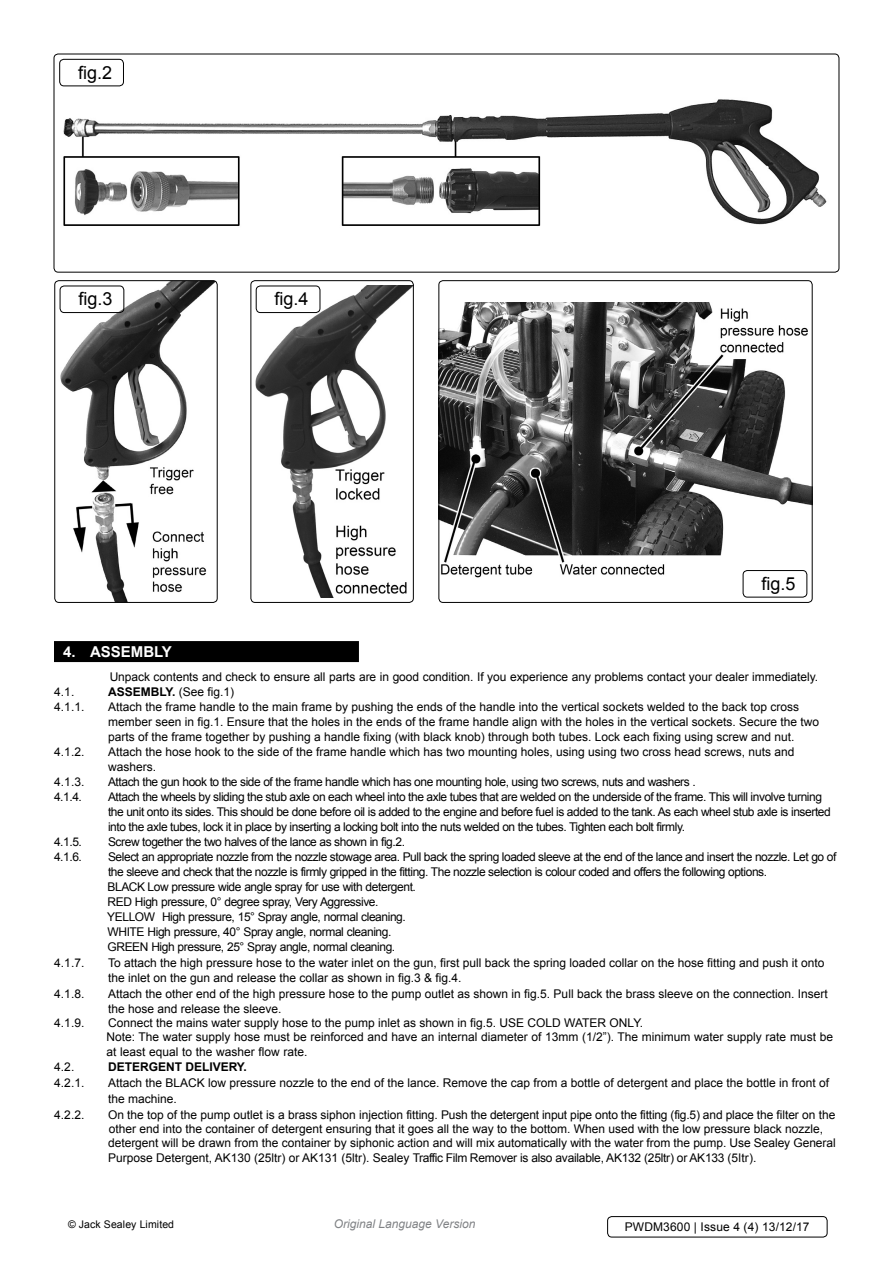
<style>
.page{position:relative;width:893px;height:1263px;background:#fff}
.page>*{position:absolute;margin:0;border:0;box-sizing:border-box;transform-origin:0 0}
.t1{font:18px "Arial";color:#000}
.t2{font:700 15px "Arial";color:#fff}
.t3{font:12px/14.4px "Arial";color:#000}
.t4{font:12px/15px "Arial";letter-spacing:-.035em;color:#000}
.t5{font:italic 12px "Arial";color:#808285}
.t6{font:700 12px "Arial";color:#000}
.t7{font:10.5px "Arial";letter-spacing:.01em;color:#000}
.s1{font-weight:700}
</style>
<div class="page">
<div style="left:54px;top:641px;width:305px;height:21px;background:#000"></div>
<img style="left:63px;top:99px;width:764px;height:127px">
<div style="left:54px;top:54px;width:785px;height:219px;border:1px solid #000;border-radius:4px"></div>
<div style="left:59px;top:59px;width:65px;height:27px;border:1px solid #000;border-radius:4px"></div>
<img style="left:56px;top:282px;width:160px;height:319px">
<div style="left:54px;top:280px;width:164px;height:323px;border:1px solid #000;border-radius:4px"></div>
<img style="left:255px;top:286px;width:157px;height:311px">
<div style="left:250px;top:280px;width:164px;height:323px;border:1px solid #000;border-radius:4px"></div>
<img style="left:440px;top:302px;width:371px;height:279px">
<div style="left:438px;top:280px;width:375px;height:323px;border:1px solid #000;border-radius:4px"></div>
<div style="left:60px;top:286px;width:64px;height:27px;border:1px solid #000;border-radius:4px"></div>
<div style="left:256px;top:286px;width:64px;height:27px;border:1px solid #000;border-radius:4px"></div>
<div style="left:743px;top:570px;width:64px;height:27px;border:1px solid #000;border-radius:4px"></div>
<div style="left:607px;top:1216px;width:220px;height:21px;border:1px solid #000;border-radius:4px"></div>
<h1 class="t1" style="left:78px;top:61px;width:36px">fig.2</h1>
<h1 class="t1" style="left:78px;top:287px;width:36px">fig.3</h1>
<h1 class="t1" style="left:275px;top:287px;width:36px">fig.4</h1>
<h1 class="t1" style="left:761px;top:572px;width:36px">fig.5</h1>
<p class="t2" style="left:63px;top:641px;width:110px">4. ASSEMBLY</p>
<p class="t3" style="left:110px;top:669px;width:710px">U npack contents and check to ensure all parts are in good condition. If you experience any problems contact your dealer immediately.</p>
<p class="t3" style="left:54px;top:684px;width:22px">4.1.</p>
<p class="t6" style="left:108px;top:684px;width:10px">ASSE</p>
<p class="t3" style="left:141px;top:684px;width:95px"><span class="s1">MBLY.</span> (See fig.1)</p>
<p class="t3" style="left:54px;top:699px;width:32px">4.1.1.</p>
<p class="t3" style="left:108px;top:699px;width:713px;line-height:15px">Attach the frame handle to the main frame by pushing the ends of the handle into the vertical sockets welded to the back top cross member seen in fig.1. Ensure that the holes in the ends of the frame handle align with the holes in the vertical sockets. Secure the two parts of the frame together by pushing a handle fixing (with black knob) through both tubes. Lock each fixing using screw and nut.</p>
<p class="t3" style="left:54px;top:744px;width:32px">4.1.2.</p>
<p class="t3" style="left:108px;top:744px;width:688px;line-height:15px">Attach the hose hook to the side of the frame handle which has two mounting holes, using using two cross head screws, nuts and washers.</p>
<p class="t3" style="left:54px;top:774px;width:32px">4.1.3.</p>
<p class="t4" style="left:108px;top:774px;width:589px">Attach the gun hook to the side of the frame handle which has one mounting hole, using two screws, nuts and washers .</p>
<p class="t3" style="left:54px;top:789px;width:29px">4.1.4.</p>
<p class="t4" style="left:108px;top:789px;width:724px">Attach the wheels by sliding the stub axle on each wheel into the axle tubes that are welded on the underside of the frame. This will involve turning the unit onto its sides. This should be done before oil is added to the engine and before fuel is added to the tank. As each wheel stub axle is inserted into the axle tubes, lock it in place by inserting a locking bolt into the nuts welded on the tubes. Tighten each bolt firmly.</p>
<p class="t3" style="left:54px;top:834px;width:48px">4.1.5. S</p>
<p class="t4" style="left:116px;top:834px;width:291px">crew together the two halves of the lance as shown in fig.2.</p>
<p class="t3" style="left:54px;top:849px;width:29px">4.1.6.</p>
<p class="t4" style="left:108px;top:849px;width:730px">Select an appropriate nozzle from the nozzle stowage area. Pull back the spring loaded sleeve at the end of the lance and insert the nozzle. Let go of the sleeve and check that the nozzle is firmly gripped in the fitting. The nozzle selection is colour coded and offers the following options.<br>BLACK Low pressure wide angle spray for use with detergent.<br>RED</p>
<p class="t4" style="left:135px;top:894px;width:245px">High pressure, 0° degree spray, Very Aggressive.</p>
<p class="t3" style="left:107px;top:909px;width:16px">YELLO</p>
<p class="t4" style="left:144px;top:909px;width:263px">W High pressure, 15° Spray angle, normal cleaning.</p>
<p class="t3" style="left:108px;top:924px;width:25px">WHITE</p>
<p class="t4" style="left:148px;top:924px;width:245px">High pressure, 40° Spray angle, normal cleaning.</p>
<p class="t3" style="left:108px;top:939px;width:18px">GREEN</p>
<p class="t4" style="left:151px;top:939px;width:245px">High pressure, 25° Spray angle, normal cleaning.</p>
<p class="t3" style="left:54px;top:955px;width:43px">4.1.7. T</p>
<p class="t3" style="left:108px;top:955px;width:718px;line-height:15.8px;text-indent:6px">o attach the high pressure hose to the water inlet on the gun, first pull back the spring loaded collar on the hose fitting and push it onto the inlet on the gun and release the collar as shown in fig.3 &amp; fig.4.</p>
<p class="t3" style="left:54px;top:987px;width:32px">4.1.8.</p>
<p class="t3" style="left:108px;top:987px;width:721px">Attach the other end of the high pressure hose to the pump outlet as shown in fig.5. Pull back the brass sleeve on the connection. I nsert the hose and release the sleeve.</p>
<p class="t3" style="left:54px;top:1015px;width:43px">4.1.9. C</p>
<p class="t3" style="left:117px;top:1015px;width:392px">onnect the mains water supply hose to the pump inlet as shown in fig.5. USE</p>
<p class="t3" style="left:528px;top:1015px;width:10px">COLD</p>
<p class="t3" style="left:564px;top:1015px;width:27px">WATER</p>
<p class="t3" style="left:610px;top:1015px;width:9px">ONL</p>
<p class="t3" style="left:106px;top:1015px;width:728px;text-indent:527px">Y.<br>Note: The water supply hose must be reinforced and have an internal diameter of 13mm (1/2”). The minimum water supply rate must be at least equal to the washer flow rate.</p>
<p class="t3" style="left:54px;top:1060px;width:22px">4.2.</p>
<p class="t6" style="left:108px;top:1059px;width:85px">DETERGENT DELI</p>
<p class="t6" style="left:213px;top:1059px;width:17px">VERY</p>
<p class="t6" style="left:244px;top:1059px;width:5px">.</p>
<p class="t3" style="left:54px;top:1076px;width:32px">4.2.1.</p>
<p class="t3" style="left:108px;top:1075px;width:723px;line-height:15.8px">Attach the BLACK low pressure nozzle to the end of the lance. Remove the cap from a bottle of detergent and place the bottle in front of the machine.</p>
<p class="t3" style="left:54px;top:1107px;width:32px">4.2.2.</p>
<p class="t3" style="left:108px;top:1107px;width:729px">On the top of the pump outlet is a brass siphon injection fitting. Push the detergent input pipe onto the fitting (fig.5) and place the filter on the other end into the container of detergent ensuring that it goes all the way to the bottom. When used with the low pressure black nozzle, detergent will be drawn from the container by siphonic action and will mix automatically with the water from the pump. Use Sealey General Purpose Detergent, AK130 (25ltr) or AK131 (5ltr). Sealey Traffic Film Remover is also available, AK132 (25ltr) or AK133 (5ltr).</p>
<p class="t7" style="left:68px;top:1217px;width:108px">© Jack Sealey Limited</p>
<p class="t5" style="left:334px;top:1216px;width:143px">Original Language Version</p>
<p class="t3" style="left:625px;top:1220px;width:186px">PWDM3600 | Issue 4 (4) 13/12/17</p>
</div>
